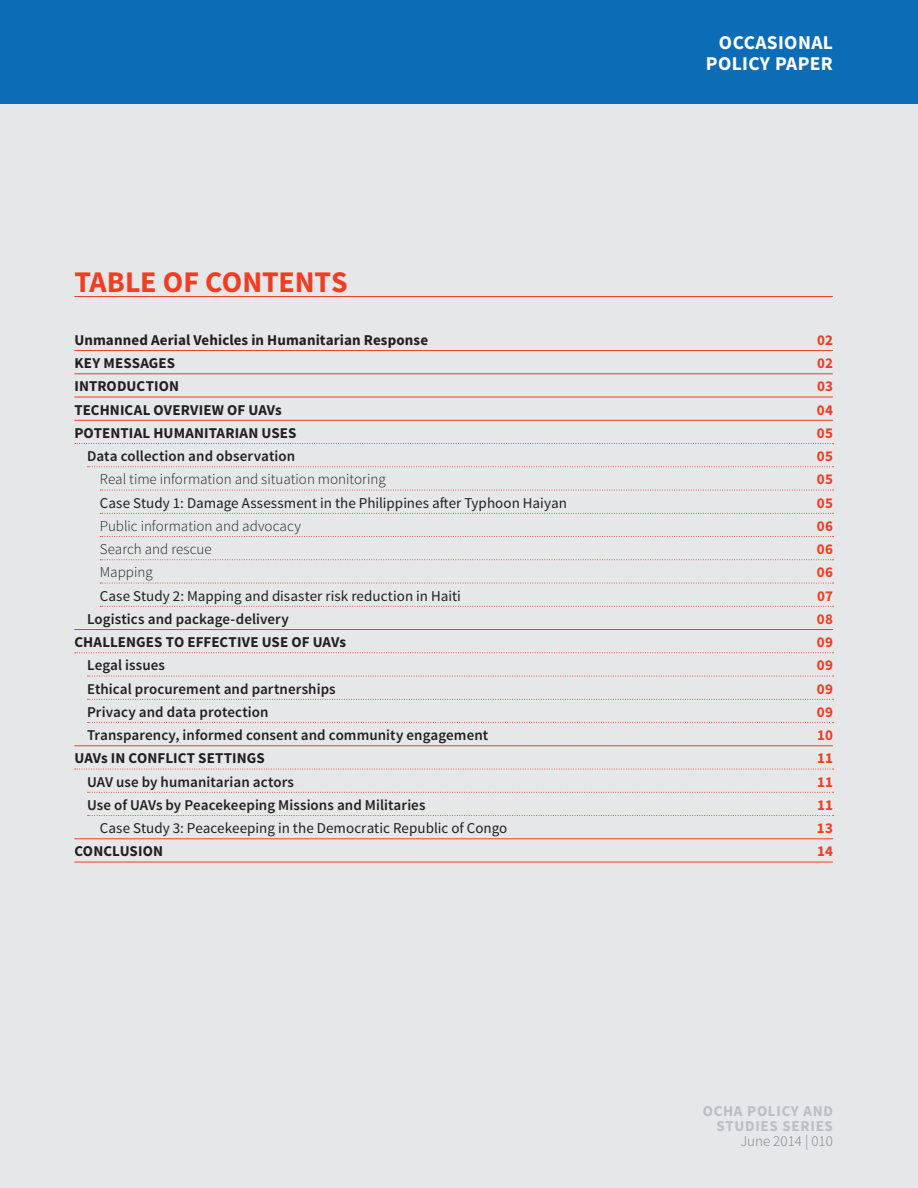
<style>
.page{position:relative;width:918px;height:1188px;background:#fff}
.page>*{position:absolute;margin:0;border:0;box-sizing:border-box;transform-origin:0 0}
.t1{font:700 30px "Source Sans Pro";letter-spacing:-.005em;color:#ef3e22}
.t2{font:700 19.5px/21px "Source Sans Pro";letter-spacing:.02em;color:#fff;text-align:right}
.t3{font:600 15px "Source Sans Pro";letter-spacing:.005em;color:#231f20}
.t4{font:700 15px "Source Sans Pro";letter-spacing:.005em;color:#231f20}
.t5{font:15px "Source Sans Pro";letter-spacing:.005em;color:#231f20}
.t6{font:300 15px "Source Sans Pro";color:#231f20}
.t7{font:700 15px "Source Sans Pro";letter-spacing:.01em;color:#ef3e22}
.t8{font:700 15px/15px "Source Sans Pro";letter-spacing:.05em;color:#bcbdc0;text-align:right}
.t9{font:300 15px "Source Sans Pro";color:#808285}
</style>
<div class="page">
<div style="left:0;top:104px;width:918px;height:1084px;background:#e6e7e9"></div>
<div style="left:0;top:0;width:918px;height:104px;background:#0d6cb6"></div>
<hr style="left:74px;top:350px;width:759px;height:1px;background:#ef3e22">
<hr style="left:74px;top:373px;width:759px;height:1px;background:#ef3e22">
<hr style="left:74px;top:397px;width:759px;height:1px;background:#ef3e22">
<hr style="left:74px;top:420px;width:759px;height:1px;background:#ef3e22">
<svg style="left:75px;top:443px;width:759px;height:1px"></svg>
<svg style="left:88px;top:466px;width:746px;height:1px"></svg>
<svg style="left:100px;top:490px;width:734px;height:1px"></svg>
<svg style="left:100px;top:513px;width:734px;height:1px"></svg>
<svg style="left:100px;top:536px;width:734px;height:1px"></svg>
<svg style="left:100px;top:559px;width:734px;height:1px"></svg>
<svg style="left:100px;top:583px;width:734px;height:1px"></svg>
<svg style="left:100px;top:606px;width:734px;height:1px"></svg>
<hr style="left:74px;top:629px;width:759px;height:1px;background:#ef3e22">
<svg style="left:75px;top:652px;width:759px;height:1px"></svg>
<svg style="left:88px;top:676px;width:746px;height:1px"></svg>
<svg style="left:88px;top:699px;width:746px;height:1px"></svg>
<svg style="left:88px;top:722px;width:746px;height:1px"></svg>
<hr style="left:74px;top:745px;width:759px;height:1px;background:#ef3e22">
<svg style="left:75px;top:769px;width:759px;height:1px"></svg>
<svg style="left:88px;top:792px;width:746px;height:1px"></svg>
<svg style="left:88px;top:815px;width:746px;height:1px"></svg>
<hr style="left:74px;top:838px;width:759px;height:1px;background:#ef3e22">
<hr style="left:74px;top:862px;width:759px;height:1px;background:#ef3e22">
<hr style="left:74px;top:296px;width:759px;height:1px;background:#ef3e22">
<p class="t1" style="left:74px;top:263px;width:275px">TABLE OF CONTENTS</p>
<h2 class="t2" style="left:706px;top:33px;width:128px">OCCASIONAL<br>POLICY PAPER</h2>
<p class="t4" style="left:74px;top:330px;width:355px">Unmanned Aerial Vehicles in Humanitarian Response</p>
<p class="t7" style="left:817px;top:330px;width:17px">02</p>
<p class="t4" style="left:74px;top:353px;width:102px">KEY MESSAGES</p>
<p class="t7" style="left:817px;top:353px;width:17px">02</p>
<p class="t4" style="left:74px;top:377px;width:106px">INTRODUCTION</p>
<p class="t7" style="left:817px;top:377px;width:17px">03</p>
<p class="t4" style="left:74px;top:400px;width:209px">TECHNICAL OVERVIEW OF UAVs</p>
<p class="t7" style="left:817px;top:400px;width:18px">04</p>
<p class="t4" style="left:74px;top:423px;width:224px">POTENTIAL HUMANITARIAN USES</p>
<p class="t7" style="left:817px;top:423px;width:18px">05</p>
<p class="t3" style="left:87px;top:447px;width:210px">Data collection and observation</p>
<p class="t7" style="left:817px;top:446px;width:18px">05</p>
<p class="t6" style="left:100px;top:470px;width:287px">Real time information and situation monitoring</p>
<p class="t7" style="left:817px;top:470px;width:18px">05</p>
<p class="t5" style="left:100px;top:493px;width:469px">Case Study 1: Damage Assessment in the Philippines after Typhoon Haiyan</p>
<p class="t7" style="left:817px;top:493px;width:18px">05</p>
<p class="t6" style="left:100px;top:517px;width:202px">Public information and advocacy</p>
<p class="t7" style="left:817px;top:516px;width:18px">06</p>
<p class="t6" style="left:100px;top:540px;width:113px">Search and rescue</p>
<p class="t7" style="left:817px;top:539px;width:18px">06</p>
<p class="t6" style="left:100px;top:563px;width:54px">Mapping</p>
<p class="t7" style="left:817px;top:563px;width:18px">06</p>
<p class="t5" style="left:100px;top:586px;width:363px">Case Study 2: Mapping and disaster risk reduction in Haiti</p>
<p class="t7" style="left:817px;top:586px;width:17px">07</p>
<p class="t3" style="left:87px;top:609px;width:203px">Logistics and package-delivery</p>
<p class="t7" style="left:817px;top:609px;width:18px">08</p>
<p class="t4" style="left:74px;top:632px;width:273px">CHALLENGES TO EFFECTIVE USE OF UAVs</p>
<p class="t7" style="left:817px;top:632px;width:18px">09</p>
<p class="t3" style="left:87px;top:656px;width:79px">Legal issues</p>
<p class="t7" style="left:817px;top:656px;width:18px">09</p>
<p class="t3" style="left:87px;top:679px;width:250px">Ethical procurement and partnerships</p>
<p class="t7" style="left:817px;top:679px;width:18px">09</p>
<p class="t3" style="left:87px;top:702px;width:183px">Privacy and data protection</p>
<p class="t7" style="left:817px;top:702px;width:18px">09</p>
<p class="t3" style="left:87px;top:726px;width:403px">Transparency, informed consent and community engagement</p>
<p class="t7" style="left:817px;top:725px;width:17px">10</p>
<p class="t4" style="left:74px;top:749px;width:192px">UAVs IN CONFLICT SETTINGS</p>
<p class="t7" style="left:817px;top:749px;width:17px">11</p>
<p class="t3" style="left:87px;top:772px;width:208px">UAV use by humanitarian actors</p>
<p class="t7" style="left:817px;top:772px;width:17px">11</p>
<p class="t3" style="left:87px;top:795px;width:340px">Use of UAVs by Peacekeeping Missions and Militaries</p>
<p class="t7" style="left:817px;top:795px;width:17px">11</p>
<p class="t5" style="left:100px;top:819px;width:409px">Case Study 3: Peacekeeping in the Democratic Republic of Congo</p>
<p class="t7" style="left:817px;top:818px;width:18px">13</p>
<p class="t4" style="left:74px;top:842px;width:90px">CONCLUSION</p>
<p class="t7" style="left:817px;top:842px;width:17px">14</p>
<p class="t8" style="left:703px;top:1104px;width:132px">OCHA POLICY AND<br>STUDIES SERIES</p>
<p class="t9" style="left:740px;top:1132px;width:94px">June 2014 | 010</p>
</div>
